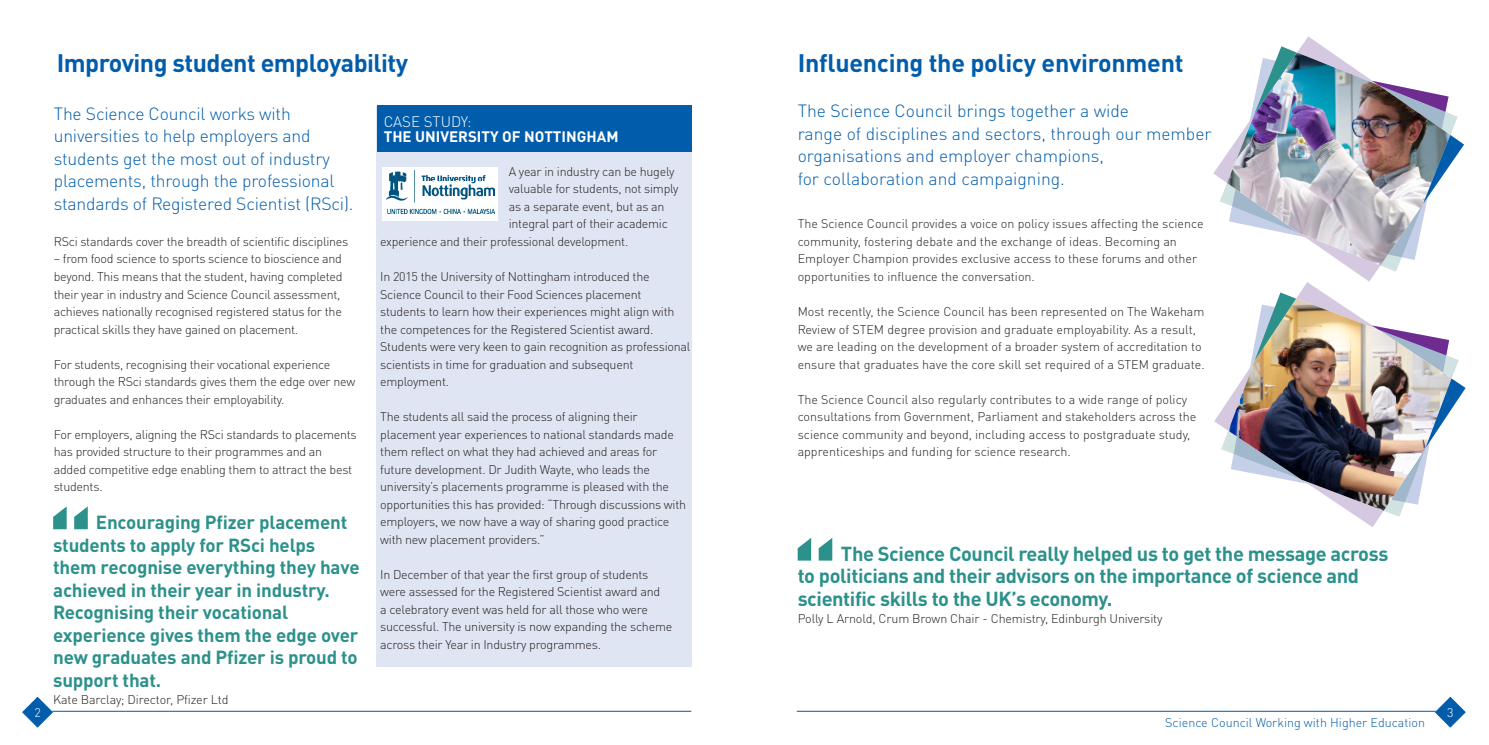
<style>
.page{position:relative;width:1489px;height:745px;background:#fff}
.page>*{position:absolute;margin:0;border:0;box-sizing:border-box;transform-origin:0 0}
.HEADING{font:700 25px "DINOT";letter-spacing:-.02em;color:#015dab}
.QUOTES{font:700 20px/22.5px "DINOT";letter-spacing:-.02em;color:#2c918b}
.QUOTES-2{font:700 18.75px/22.5px "DINOT";letter-spacing:-.01em;color:#2c918b}
._1ST_PARA{font:300 17.5px/22.5px "DINOT";letter-spacing:-.01em;color:#015dab}
.t1{font:700 15px/15px "DINOT";color:#fff}
.BODY_COPY{font:300 12.5px/17.5px "DINOT";letter-spacing:-.02em;color:#231f20}
.BODY_COPY-2{font:300 12.5px/17.5px "DINOT";color:#231f20}
.QUOTES-3{font:300 12.5px "DINOT";letter-spacing:-.01em;color:#231f20}
.t2{font:300 12.5px "DINOT";color:#015dab}
.t3{font:300 12.5px "DINOT";color:#fff}
.s1{font-weight:300}
</style>
<div class="page">
<hr style="left:796px;top:710px;width:639px;height:1px;background:#015dab">
<svg style="left:1434px;top:696px;width:31px;height:31px"></svg>
<hr style="left:52px;top:710px;width:639px;height:1px;background:#015dab">
<svg style="left:22px;top:696px;width:31px;height:31px"></svg>
<div style="left:376px;top:106px;width:315px;height:560px;background:#e0e5f3"></div>
<div style="left:383px;top:167px;width:115px;height:53px;background:#fff"></div>
<img style="left:387px;top:170px;width:107px;height:43px">
<div style="left:376px;top:106px;width:315px;height:46px;background:#015dab"></div>
<svg style="left:1213px;top:36px;width:245px;height:245px"></svg>
<img style="left:1226px;top:53px;width:224px;height:212px">
<img style="left:1254px;top:46px;width:42px;height:68px">
<svg style="left:1371px;top:81px;width:77px;height:31px"></svg>
<svg style="left:1422px;top:135px;width:41px;height:69px"></svg>
<svg style="left:1214px;top:282px;width:188px;height:245px"></svg>
<img style="left:1228px;top:298px;width:190px;height:212px">
<img style="left:1230px;top:292px;width:235px;height:212px">
<svg style="left:53px;top:506px;width:35px;height:23px"></svg>
<svg style="left:797px;top:538px;width:35px;height:22px"></svg>
<p class="HEADING" style="left:797px;top:44px;width:387px">Influencing the policy environment</p>
<p class="_1ST_PARA" style="left:797px;top:100px;width:415px">The Science Council brings together a wide<br>range of disciplines and sectors, through our member organisations and employer champions,<br>for collaboration and campaigning.</p>
<p class="BODY_COPY-2" style="left:797px;top:215px;width:407px">The Science Council provides a voice on policy issues affecting the science community, fostering debate and the exchange of ideas. Becoming an Employer Champion provides exclusive access to these forums and other opportunities to influence the conversation.</p>
<p class="BODY_COPY-2" style="left:797px;top:302px;width:408px">Most recently, the Science Council has been represented on The Wakeham Review of STEM degree provision and graduate employability. As a result, we are leading on the development of a broader system of accreditation to ensure that graduates have the core skill set required of a STEM graduate.</p>
<p class="BODY_COPY-2" style="left:797px;top:390px;width:400px">The Science Council also regularly contributes to a wide range of policy consultations from Government, Parliament and stakeholders across the science community and beyond, including access to postgraduate study, apprenticeships and funding for science research.</p>
<p class="HEADING" style="left:57px;top:44px;width:353px">Improving student employability</p>
<p class="_1ST_PARA" style="left:54px;top:102px;width:301px">The Science Council works with universities to help employers and students get the most out of industry placements, through the professional standards of Registered Scientist (RSci).</p>
<p class="BODY_COPY" style="left:54px;top:232px;width:296px">RSci standards cover the breadth of scientific disciplines</p>
<p class="BODY_COPY" style="left:54px;top:250px;width:290px">– from food science to sports science to bioscience and beyond. This means that the student, having completed their year in industry and Science Council assessment, achieves nationally recognised registered status for the practical skills they have gained on placement.</p>
<p class="BODY_COPY" style="left:54px;top:355px;width:303px">For students, recognising their vocational experience through the RSci standards gives them the edge over new graduates and enhances their employability.</p>
<p class="BODY_COPY" style="left:54px;top:425px;width:304px">For employers, aligning the RSci standards to placements has provided structure to their programmes and an added competitive edge enabling them to attract the best students.</p>
<p class="t1" style="left:384px;top:113px;width:236px"><span class="s1">CASE STUDY:<br></span>THE UNIVERSITY OF NOTTINGHAM</p>
<p class="BODY_COPY" style="left:508px;top:162px;width:167px">A year in industry can be hugely</p>
<p class="BODY_COPY" style="left:508px;top:180px;width:171px">valuable for students, not simply</p>
<p class="BODY_COPY" style="left:508px;top:197px;width:157px">as a separate event, but as an</p>
<p class="BODY_COPY" style="left:508px;top:215px;width:161px">integral part of their academic</p>
<p class="BODY_COPY" style="left:380px;top:232px;width:249px">experience and their professional development.</p>
<p class="BODY_COPY" style="left:380px;top:267px;width:312px">In 2015 the University of Nottingham introduced the Science Council to their Food Sciences placement students to learn how their experiences might align with the competences for the Registered Scientist award.<br>Students were very keen to gain recognition as professional scientists in time for graduation and subsequent employment.</p>
<p class="BODY_COPY" style="left:380px;top:407px;width:307px">The students all said the process of aligning their placement year experiences to national standards made them reflect on what they had achieved and areas for future development. Dr Judith Wayte, who leads the university’s placements programme is pleased with the opportunities this has provided: “Through discussions with employers, we now have a way of sharing good practice with new placement providers.”</p>
<p class="BODY_COPY" style="left:380px;top:565px;width:293px">In December of that year the first group of students were assessed for the Registered Scientist award and<br>a celebratory event was held for all those who were successful. The university is now expanding the scheme across their Year in Industry programmes.</p>
<p class="QUOTES-2" style="left:53px;top:509px;width:308px;text-indent:43px">Encouraging Pfizer placement students to apply for RSci helps them recognise everything they have achieved in their year in industry.</p>
<p class="QUOTES-2" style="left:53px;top:599px;width:307px">Recognising their vocational experience gives them the edge over new graduates and Pfizer is proud to support that.</p>
<p class="QUOTES-3" style="left:53px;top:691px;width:177px">Kate Barclay; Director, Pfizer Ltd</p>
<p class="QUOTES" style="left:797px;top:540px;width:592px;text-indent:43px">The Science Council really helped us to get the message across to politicians and their advisors on the importance of science and scientific skills to the UK’s economy.</p>
<p class="QUOTES-3" style="left:797px;top:610px;width:366px">Polly L Arnold, Crum Brown Chair - Chemistry, Edinburgh University</p>
<p class="t3" style="left:34px;top:704px;width:8px">2</p>
<p class="t3" style="left:1446px;top:704px;width:8px">3</p>
<p class="t2" style="left:1165px;top:714px;width:261px">Science Council Working with Higher Education</p>
</div>
